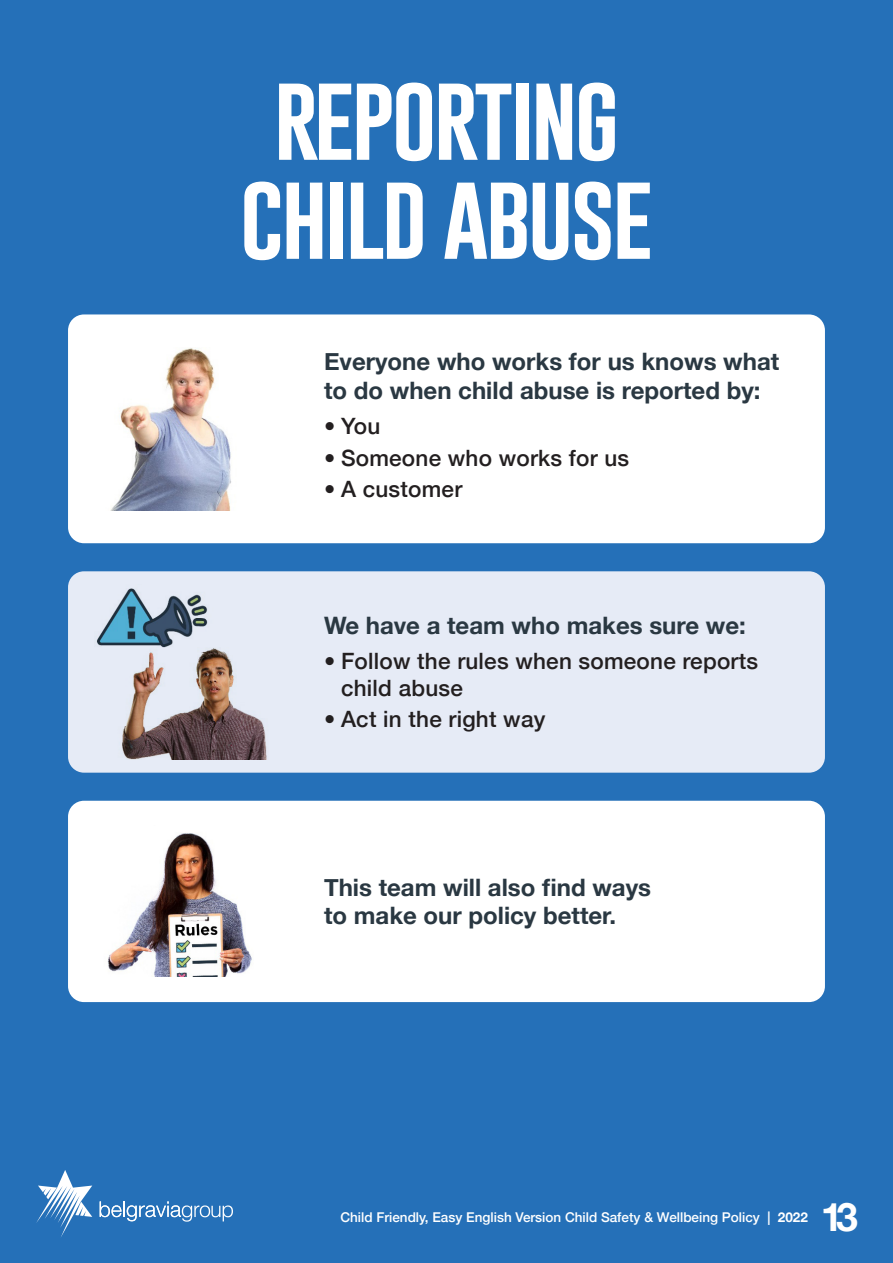
<style>
.page{position:relative;width:893px;height:1263px;background:#2570b8}
.page>*{position:absolute;margin:0;border:0;box-sizing:border-box;transform-origin:0 0}
.t1{font:90px/99px "Gobold";letter-spacing:-.04em;color:#fff;text-align:center}
.t2{font:700 39.3px "Helvetica Neue";color:#fff}
.body{font:700 24px/28.5px "Helvetica Neue";color:#2a3842}
.t3{font:500 22.5px/27px "Helvetica Neue";letter-spacing:.01em;color:#231f20}
.t4{font:500 13.5px "Helvetica Neue";color:#fff}
.s1{font-weight:700}
</style>
<div class="page">
<div style="left:68px;top:801px;width:757px;height:201px;background:#fff;border-radius:16px"></div>
<div style="left:68px;top:314px;width:757px;height:229px;background:#fff;border-radius:16px"></div>
<div style="left:68px;top:571px;width:757px;height:202px;background:#e6ebf6;border-radius:16px"></div>
<img style="left:110px;top:348px;width:121px;height:163px">
<img style="left:97px;top:588px;width:170px;height:172px">
<img style="left:107px;top:833px;width:145px;height:144px">
<svg style="left:36px;top:1170px;width:56px;height:67px"></svg>
<svg style="left:100px;top:1201px;width:133px;height:20px"></svg>
<p class="t1" style="left:240px;top:68px;width:415px">REPORTING<br>CHILD ABUSE</p>
<p class="body" style="left:324px;top:348px;width:457px">Everyone who works for us knows what to do when child abuse is reported by:</p>
<p class="t3" style="left:324px;top:411px;width:58px">• You</p>
<p class="t3" style="left:324px;top:442px;width:307px">• Someone who works for us</p>
<p class="t3" style="left:324px;top:473px;width:140px">• A customer</p>
<p class="body" style="left:324px;top:611px;width:423px">We have a team who makes sure we:</p>
<p class="t3" style="left:341px;top:646px;width:419px;text-indent:-17px">• Follow the rules when someone reports child abuse</p>
<p class="t3" style="left:324px;top:704px;width:223px">• Act in the right way</p>
<p class="body" style="left:324px;top:873px;width:328px">This team will also find ways to make our policy better.</p>
<p class="t4" style="left:340px;top:1207px;width:469px">Child Friendly, Easy English Version Child Safety &amp; Wellbeing Policy | <span class="s1">2022</span></p>
<h2 class="t2" style="left:821px;top:1186px;width:39px">13</h2>
</div>
